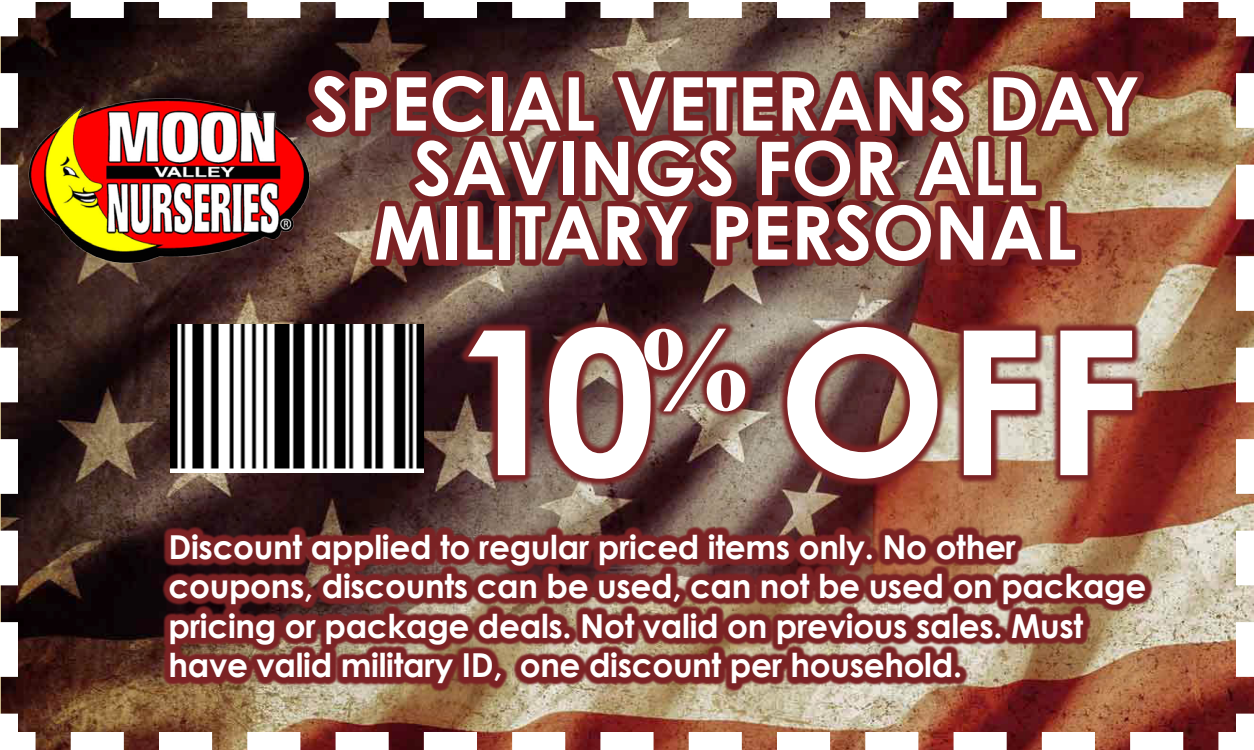
<style>
.page{position:relative;width:1254px;height:750px;background:#fff}
.page>*{position:absolute;margin:0;border:0;box-sizing:border-box;transform-origin:0 0}
.t1{font:700 201.3px "Century Gothic";color:#fff}
.t2{font:700 74.1px/64.5px "Century Gothic";color:#fff;text-align:center}
.t3{font:700 33px/39.6px "Century Gothic";letter-spacing:-.01em;color:#fff}
</style>
<div class="page">
<img style="left:0;top:2px;width:1254px;height:748px">
<svg style="left:306px;top:71px;width:838px;height:195px;background:#7b3531"></svg>
<img style="left:459px;top:319px;width:682px;height:168px">
<img style="left:162px;top:526px;width:990px;height:166px">
<img style="left:170px;top:324px;width:254px;height:148px">
<p class="t2" style="left:311px;top:68px;width:831px">SPECIAL VETERANS DAY<br>SAVINGS FOR ALL<br>MILITARY PERSONAL</p>
<p class="t1" style="left:451px;top:249px;width:691px">10<sup>%</sup> OFF</p>
<p class="t3" style="left:169px;top:525px;width:979px">Discount applied to regular priced items only. No other coupons, discounts can be used, can not be used on package pricing or package deals. Not valid on previous sales. Must have valid military ID, one discount per household.</p>
</div>
